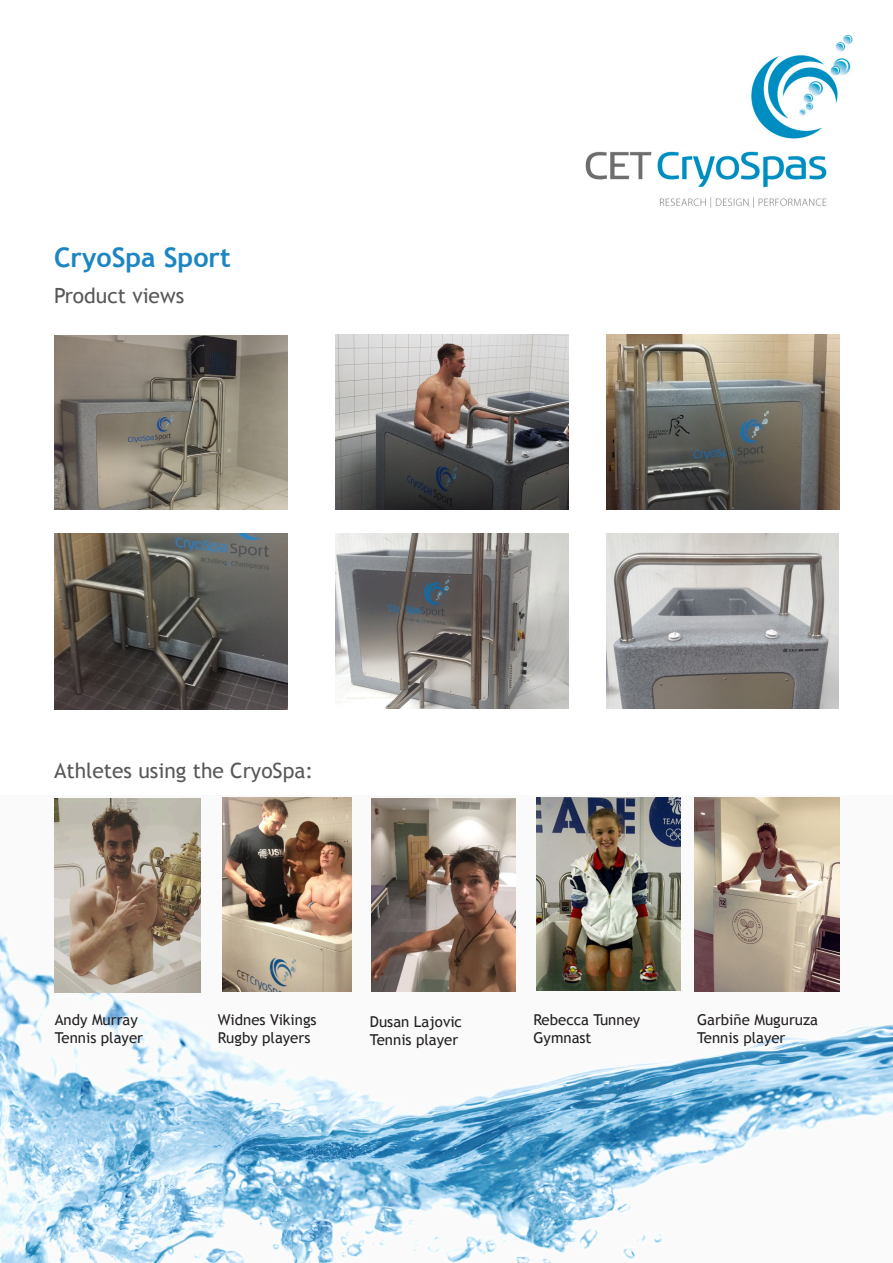
<style>
.page{position:relative;width:893px;height:1263px;background:#fff}
.page>*{position:absolute;margin:0;border:0;box-sizing:border-box;transform-origin:0 0}
.t1{font:700 27px "Trebuchet MS";color:#1c86c2}
.t2{font:21px "Trebuchet MS";color:#57585a}
.t3{font:15px/18px "Trebuchet MS";color:#231f20}
</style>
<div class="page">
<img style="left:0;top:797px;width:893px;height:466px">
<img style="left:585px;top:35px;width:268px;height:173px">
<img style="left:371px;top:798px;width:145px;height:193px">
<img style="left:54px;top:798px;width:147px;height:194px">
<img style="left:222px;top:798px;width:129px;height:193px">
<img style="left:55px;top:336px;width:233px;height:174px">
<img style="left:336px;top:335px;width:233px;height:175px">
<img style="left:607px;top:335px;width:233px;height:175px">
<img style="left:336px;top:533px;width:233px;height:175px">
<img style="left:54px;top:533px;width:234px;height:177px">
<img style="left:606px;top:533px;width:232px;height:175px">
<img style="left:536px;top:798px;width:145px;height:193px">
<img style="left:694px;top:797px;width:146px;height:194px">
<h1 class="t1" style="left:54px;top:240px;width:178px">CryoSpa Sport</h1>
<h2 class="t2" style="left:54px;top:283px;width:132px">Product views</h2>
<h2 class="t2" style="left:54px;top:758px;width:261px">Athletes using the CryoSpa:</h2>
<p class="t3" style="left:55px;top:1011px;width:90px">Andy Murray<br>Tennis player</p>
<p class="t3" style="left:533px;top:1011px;width:108px">Rebecca Tunney<br>Gymnast</p>
<p class="t3" style="left:697px;top:1011px;width:122px">Garbiñe Muguruza<br>Tennis player</p>
<p class="t3" style="left:218px;top:1011px;width:100px">Widnes Vikings<br>Rugby players</p>
<p class="t3" style="left:370px;top:1012px;width:94px">Dusan Lajovic<br>Tennis player</p>
</div>
